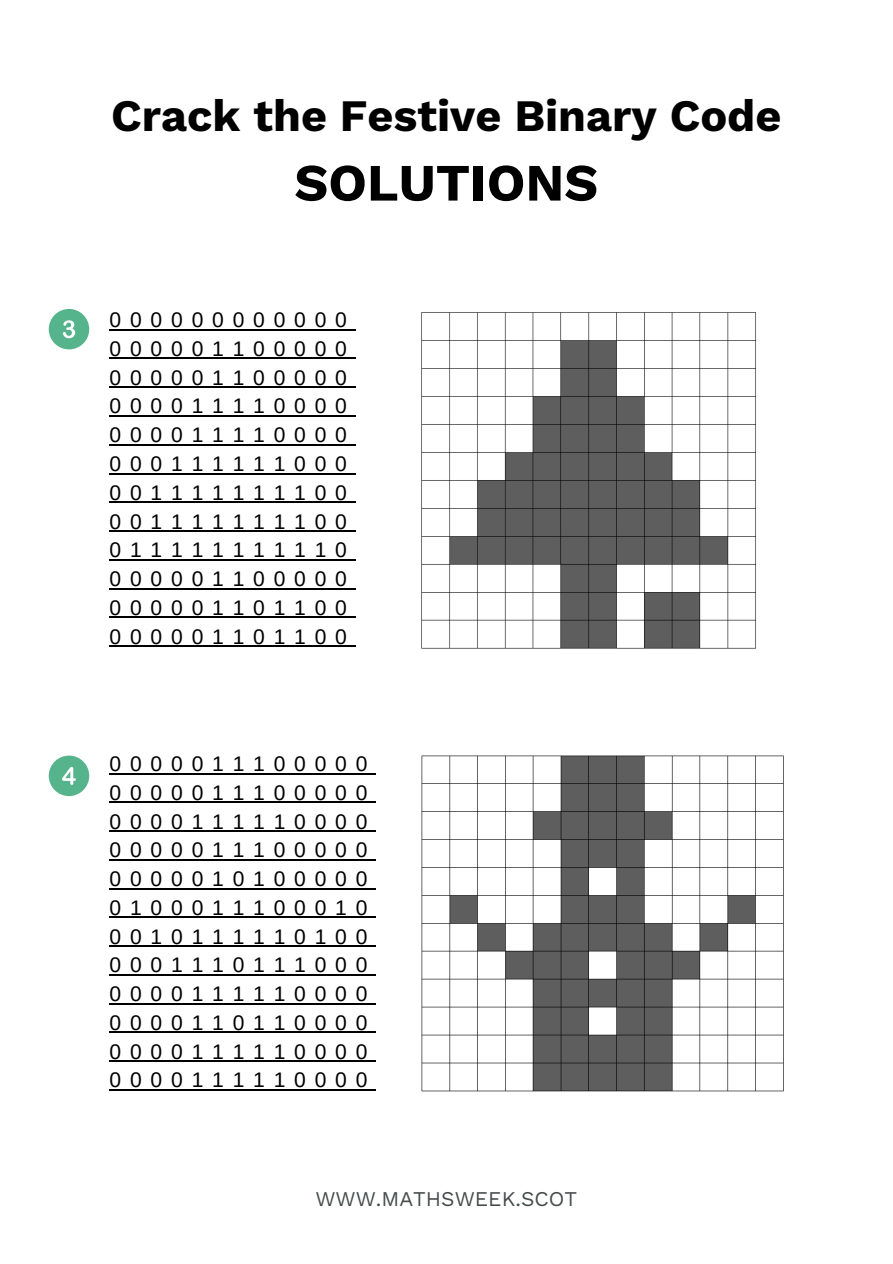
<style>
.page{position:relative;width:893px;height:1264px;background:#fff}
.page>*{position:absolute;margin:0;border:0;box-sizing:border-box;transform-origin:0 0}
.t1{font:700 52.5px "Work Sans";color:#000}
.t2{font:700 45px "Work Sans";color:#000}
.t3{font:21px "Arimo";letter-spacing:.42em;color:#000}
.t4{font:21px "Work Sans";color:#464c4c}
</style>
<div class="page">
<img style="left:421px;top:755px;width:363px;height:337px">
<img style="left:421px;top:312px;width:335px;height:337px">
<hr style="left:110px;top:772px;width:266px;height:2px;background:#000">
<hr style="left:110px;top:801px;width:266px;height:2px;background:#000">
<hr style="left:110px;top:830px;width:266px;height:1px;background:#000">
<hr style="left:110px;top:859px;width:266px;height:1px;background:#000">
<hr style="left:110px;top:887px;width:266px;height:2px;background:#000">
<hr style="left:110px;top:916px;width:266px;height:2px;background:#000">
<hr style="left:110px;top:945px;width:266px;height:1px;background:#000">
<hr style="left:110px;top:974px;width:266px;height:1px;background:#000">
<hr style="left:110px;top:1002px;width:266px;height:2px;background:#000">
<hr style="left:110px;top:1031px;width:266px;height:2px;background:#000">
<hr style="left:110px;top:1060px;width:266px;height:2px;background:#000">
<hr style="left:110px;top:1089px;width:266px;height:1px;background:#000">
<hr style="left:110px;top:329px;width:246px;height:1px;background:#000">
<hr style="left:110px;top:357px;width:246px;height:2px;background:#000">
<hr style="left:110px;top:386px;width:246px;height:2px;background:#000">
<hr style="left:110px;top:415px;width:246px;height:2px;background:#000">
<hr style="left:110px;top:444px;width:246px;height:1px;background:#000">
<hr style="left:110px;top:472px;width:246px;height:2px;background:#000">
<hr style="left:110px;top:501px;width:246px;height:2px;background:#000">
<hr style="left:110px;top:530px;width:246px;height:2px;background:#000">
<hr style="left:110px;top:559px;width:246px;height:1px;background:#000">
<hr style="left:110px;top:587px;width:246px;height:2px;background:#000">
<hr style="left:110px;top:616px;width:246px;height:2px;background:#000">
<hr style="left:110px;top:645px;width:246px;height:2px;background:#000">
<div style="left:49px;top:309px;width:40px;height:40px;background:#56b48c;border-radius:50%"></div>
<svg style="left:63px;top:320px;width:12px;height:18px"></svg>
<div style="left:49px;top:755px;width:40px;height:41px;background:#56b48c;border-radius:50%"></div>
<svg style="left:62px;top:766px;width:14px;height:19px"></svg>
<p class="t2" style="left:111px;top:89px;width:672px">Crack the Festive Binary Code</p>
<p class="t1" style="left:294px;top:152px;width:305px">SOLUTIONS</p>
<p class="t3" style="left:110px;top:308px;width:239px">000000000000</p>
<p class="t3" style="left:110px;top:337px;width:239px">000001100000</p>
<p class="t3" style="left:110px;top:365px;width:239px">000001100000</p>
<p class="t3" style="left:110px;top:394px;width:239px">000011110000</p>
<p class="t3" style="left:110px;top:423px;width:239px">000011110000</p>
<p class="t3" style="left:110px;top:452px;width:239px">000111111000</p>
<p class="t3" style="left:110px;top:480px;width:239px">001111111100</p>
<p class="t3" style="left:110px;top:509px;width:239px">001111111100</p>
<p class="t3" style="left:110px;top:538px;width:239px">011111111110</p>
<p class="t3" style="left:110px;top:567px;width:239px">000001100000</p>
<p class="t3" style="left:110px;top:596px;width:239px">000001101100</p>
<p class="t3" style="left:110px;top:624px;width:239px">000001101100</p>
<p class="t3" style="left:110px;top:752px;width:259px">0000011100000</p>
<p class="t3" style="left:110px;top:780px;width:259px">0000011100000</p>
<p class="t3" style="left:110px;top:809px;width:259px">0000111110000</p>
<p class="t3" style="left:110px;top:838px;width:259px">0000011100000</p>
<p class="t3" style="left:110px;top:867px;width:259px">0000010100000</p>
<p class="t3" style="left:110px;top:895px;width:259px">0100011100010</p>
<p class="t3" style="left:110px;top:924px;width:259px">0010111110100</p>
<p class="t3" style="left:110px;top:953px;width:259px">0001110111000</p>
<p class="t3" style="left:110px;top:982px;width:259px">0000111110000</p>
<p class="t3" style="left:110px;top:1010px;width:259px">0000110110000</p>
<p class="t3" style="left:110px;top:1039px;width:259px">0000111110000</p>
<p class="t3" style="left:110px;top:1068px;width:259px">0000111110000</p>
<p class="t4" style="left:315px;top:1186px;width:263px">WWW.MATHSWEEK.SCOT</p>
</div>
